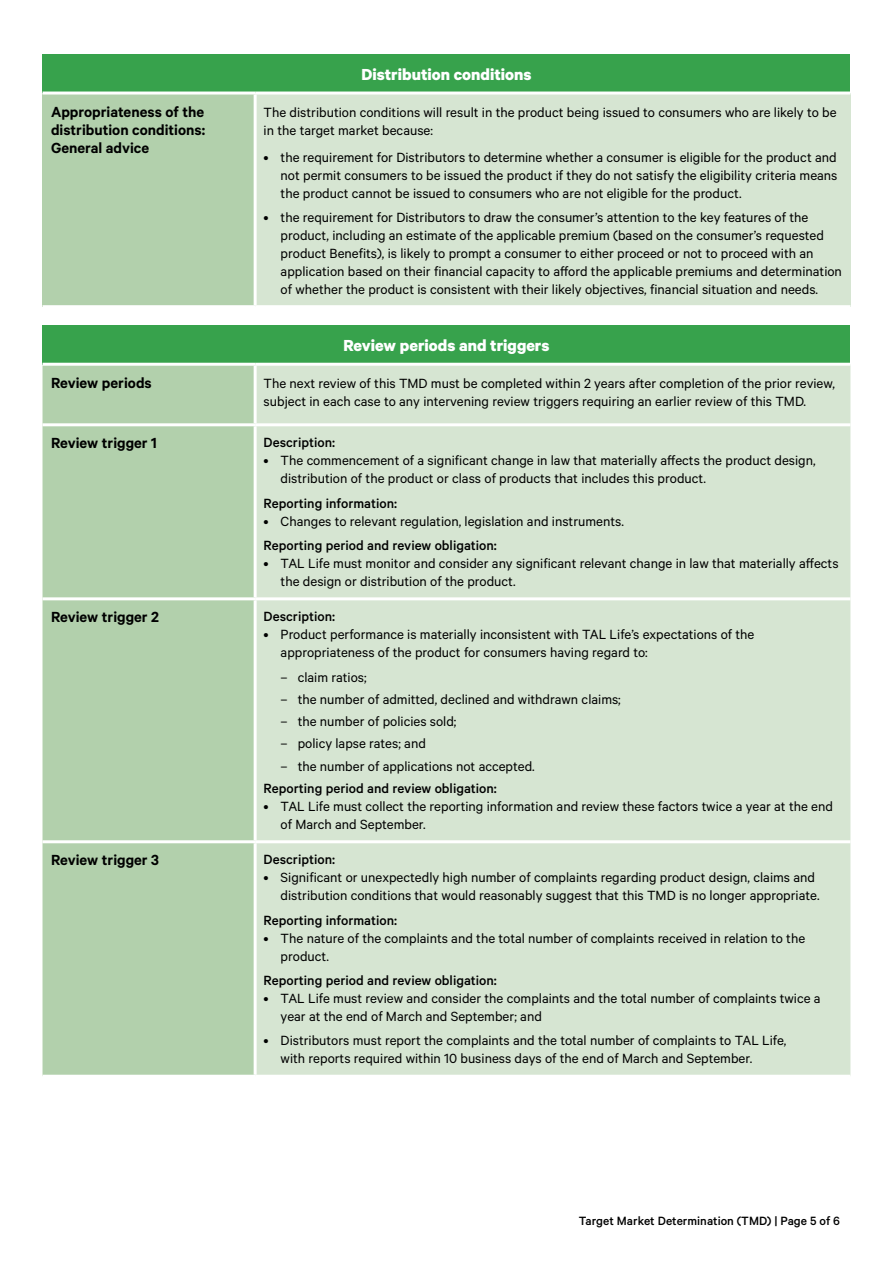
<style>
.page{position:relative;width:893px;height:1263px;background:#fff}
.page>*{position:absolute;margin:0;border:0;box-sizing:border-box;transform-origin:0 0}
.t1{font:700 18px "Calibre";color:#fff}
.t2{font:600 16.5px/18px "Calibre";color:#000;text-align:justify}
.t3{font:15px/18px "Calibre";color:#000}
.t4{font:500 15px "Calibre";color:#000}
.t5{font:500 13.5px "Calibre";color:#000}
</style>
<div class="page">
<div style="left:43px;top:54px;width:807px;height:39px;background:#37a24c"></div>
<div style="left:43px;top:93px;width:212px;height:214px;background:#b2d0ac"></div>
<div style="left:255px;top:93px;width:595px;height:214px;background:#d6e5d2"></div>
<hr style="left:254px;top:95px;width:3px;height:210px;background:#fff">
<hr style="left:43px;top:305px;width:212px;height:3px;background:#fff">
<hr style="left:255px;top:305px;width:595px;height:3px;background:#fff">
<hr style="left:43px;top:92px;width:212px;height:3px;background:#fff">
<hr style="left:255px;top:92px;width:595px;height:3px;background:#fff">
<div style="left:43px;top:325px;width:807px;height:39px;background:#37a24c"></div>
<div style="left:43px;top:366px;width:211px;height:57px;background:#b2d0ac"></div>
<div style="left:257px;top:366px;width:593px;height:57px;background:#d6e5d2"></div>
<div style="left:43px;top:426px;width:211px;height:649px;background:#b2d0ac"></div>
<div style="left:257px;top:426px;width:593px;height:649px;background:#d6e5d2"></div>
<hr style="left:43px;top:597px;width:212px;height:3px;background:#fff">
<hr style="left:255px;top:597px;width:595px;height:3px;background:#fff">
<hr style="left:43px;top:840px;width:212px;height:3px;background:#fff">
<hr style="left:255px;top:840px;width:595px;height:3px;background:#fff">
<hr style="left:43px;top:363px;width:212px;height:3px;background:#fff">
<hr style="left:255px;top:363px;width:595px;height:3px;background:#fff">
<p class="t1" style="left:361px;top:64px;width:172px">Distribution conditions</p>
<p class="t2" style="left:51px;top:102px;width:156px">Appropriateness of the distribution conditions:<br>General advice</p>
<p class="t3" style="left:264px;top:103px;width:574px">The distribution conditions will result in the product being issued to consumers who are likely to be in the target market because:</p>
<p class="t3" style="left:281px;top:147px;width:558px;text-align:justify;text-indent:-17px">• the requirement for Distributors to determine whether a consumer is eligible for the product and not permit consumers to be issued the product if they do not satisfy the eligibility criteria means the product cannot be issued to consumers who are not eligible for the product.</p>
<p class="t3" style="left:281px;top:208px;width:563px;text-indent:-17px">• the requirement for Distributors to draw the consumer’s attention to the key features of the product, including an estimate of the applicable premium (based on the consumer’s requested product Benefits), is likely to prompt a consumer to either proceed or not to proceed with an application based on their financial capacity to afford the applicable premiums and determination of whether the product is consistent with their likely objectives, financial situation and needs.</p>
<p class="t1" style="left:343px;top:335px;width:208px">Review periods and triggers</p>
<p class="t2" style="left:51px;top:373px;width:102px">Review periods</p>
<p class="t3" style="left:264px;top:374px;width:573px">The next review of this TMD must be completed within 2 years after completion of the prior review, subject in each case to any intervening review triggers requiring an earlier review of this TMD.</p>
<p class="t2" style="left:51px;top:434px;width:107px">Review trigger 1</p>
<p class="t4" style="left:264px;top:434px;width:73px">Description:</p>
<p class="t3" style="left:281px;top:451px;width:536px;text-indent:-17px">• The commencement of a significant change in law that materially affects the product design, distribution of the product or class of products that includes this product.</p>
<p class="t4" style="left:264px;top:494px;width:135px">Reporting information:</p>
<p class="t3" style="left:264px;top:511px;width:362px">• Changes to relevant regulation, legislation and instruments.</p>
<p class="t4" style="left:264px;top:537px;width:235px">Reporting period and review obligation:</p>
<p class="t3" style="left:281px;top:554px;width:559px;text-indent:-17px">• TAL Life must monitor and consider any significant relevant change in law that materially affects the design or distribution of the product.</p>
<p class="t2" style="left:51px;top:608px;width:110px">Review trigger 2</p>
<p class="t4" style="left:264px;top:608px;width:73px">Description:</p>
<p class="t3" style="left:281px;top:625px;width:475px;text-indent:-17px">• Product performance is materially inconsistent with TAL Life’s expectations of the appropriateness of the product for consumers having regard to:</p>
<p class="t3" style="left:281px;top:667px;width:87px">– claim ratios;</p>
<p class="t3" style="left:281px;top:690px;width:342px">– the number of admitted, declined and withdrawn claims;</p>
<p class="t3" style="left:281px;top:712px;width:177px">– the number of policies sold;</p>
<p class="t3" style="left:281px;top:734px;width:147px">– policy lapse rates; and</p>
<p class="t3" style="left:281px;top:756px;width:256px">– the number of applications not accepted.</p>
<p class="t4" style="left:264px;top:779px;width:235px">Reporting period and review obligation:</p>
<p class="t3" style="left:281px;top:797px;width:554px;text-indent:-17px">• TAL Life must collect the reporting information and review these factors twice a year at the end of March and September.</p>
<p class="t2" style="left:51px;top:851px;width:110px">Review trigger 3</p>
<p class="t4" style="left:264px;top:851px;width:73px">Description:</p>
<p class="t3" style="left:281px;top:868px;width:540px;text-indent:-17px">• Significant or unexpectedly high number of complaints regarding product design, claims and distribution conditions that would reasonably suggest that this TMD is no longer appropriate.</p>
<p class="t4" style="left:264px;top:911px;width:135px">Reporting information:</p>
<p class="t3" style="left:281px;top:928px;width:526px;text-indent:-17px">• The nature of the complaints and the total number of complaints received in relation to the product.</p>
<p class="t4" style="left:264px;top:972px;width:235px">Reporting period and review obligation:</p>
<p class="t3" style="left:281px;top:989px;width:541px;text-indent:-17px">• TAL Life must review and consider the complaints and the total number of complaints twice a year at the end of March and September; and</p>
<p class="t3" style="left:281px;top:1031px;width:507px;text-indent:-17px">• Distributors must report the complaints and the total number of complaints to TAL Life, with reports required within 10 business days of the end of March and September.</p>
<p class="t5" style="left:579px;top:1213px;width:263px">Target Market Determination (TMD) | Page 5 of 6</p>
</div>
